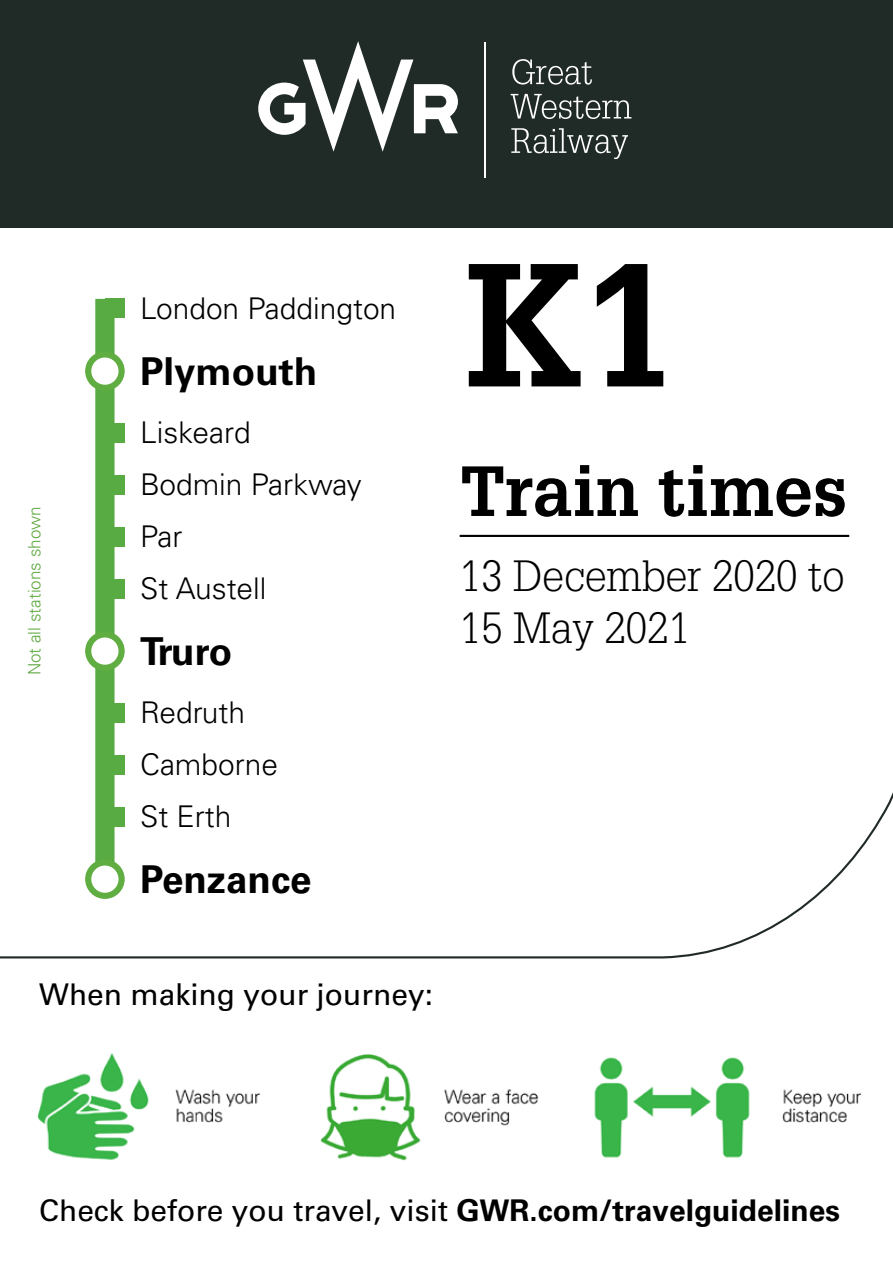
<style>
.page{position:relative;width:893px;height:1263px;background:#fff}
.page>*{position:absolute;margin:0;border:0;box-sizing:border-box;transform-origin:0 0}
.t1{font:700 170.85px "Glypha LT Std";color:#000}
.t2{font:700 69.15px "Glypha LT Std";color:#000}
.t3{font:300 42.75px/51.3px "Glypha LT Std";color:#000}
.t4{font:700 38.4px "Univers LT Std";color:#000}
.t5{font:29.85px "Univers LT Std";color:#000}
.t6{font:300 29.85px/51.9px "Univers LT Std";color:#000}
.t7{font:300 17.1px "Univers LT Std";color:#5fa841}
.s1{font-weight:700}
</style>
<div class="page">
<div style="left:0;top:0;width:893px;height:227px;background:#202a26"></div>
<svg style="left:512px;top:59px;width:80px;height:26px"></svg>
<hr style="left:484px;top:42px;width:2px;height:135px;background:#fff">
<svg style="left:511px;top:94px;width:120px;height:25px"></svg>
<svg style="left:511px;top:128px;width:117px;height:31px"></svg>
<svg style="left:258px;top:41px;width:200px;height:111px"></svg>
<div style="left:95px;top:299px;width:20px;height:584px;background:#57ab42"></div>
<div style="left:85px;top:351px;width:40px;height:40px;background:#60ae42;border-radius:50%"></div>
<div style="left:91px;top:357px;width:28px;height:28px;background:#fff;border-radius:50%"></div>
<div style="left:105px;top:475px;width:20px;height:20px;background:#57ab42"></div>
<div style="left:105px;top:299px;width:20px;height:19px;background:#57ab42"></div>
<div style="left:105px;top:424px;width:20px;height:19px;background:#57ab42"></div>
<div style="left:105px;top:527px;width:20px;height:20px;background:#57ab42"></div>
<div style="left:105px;top:579px;width:20px;height:20px;background:#57ab42"></div>
<hr style="left:460px;top:535px;width:389px;height:2px;background:#000">
<svg style="left:0;top:609px;width:893px;height:350px"></svg>
<img style="left:37px;top:1053px;width:824px;height:108px">
<p class="t7" style="left:24px;top:675px;width:171px;rotate:-90deg">Not all stations shown</p>
<p class="t6" style="left:140px;top:282px;width:258px">London Paddington</p>
<p class="t4" style="left:140px;top:348px;width:179px">Plymouth</p>
<p class="t6" style="left:140px;top:406px;width:112px">Liskeard</p>
<p class="t6" style="left:140px;top:458px;width:223px">Bodmin Parkway</p>
<p class="t6" style="left:140px;top:510px;width:44px">Par</p>
<p class="t6" style="left:140px;top:562px;width:128px">St Austell</p>
<p class="t4" style="left:140px;top:628px;width:94px">Truro</p>
<p class="t6" style="left:140px;top:686px;width:139px">Redruth<br>Camborne<br>St Erth</p>
<p class="t4" style="left:140px;top:856px;width:173px">Penzance</p>
<h1 class="t1" style="left:465px;top:220px;width:214px">K1</h1>
<h2 class="t2" style="left:460px;top:448px;width:389px">Train times</h2>
<h3 class="t3" style="left:460px;top:551px;width:386px">13 December 2020 to<br>15 May 2021</h3>
<p class="t5" style="left:39px;top:976px;width:395px">When making your journey:</p>
<p class="t5" style="left:39px;top:1192px;width:803px">Check before you travel, visit <span class="s1">GWR.com/travelguidelines</span></p>
</div>
